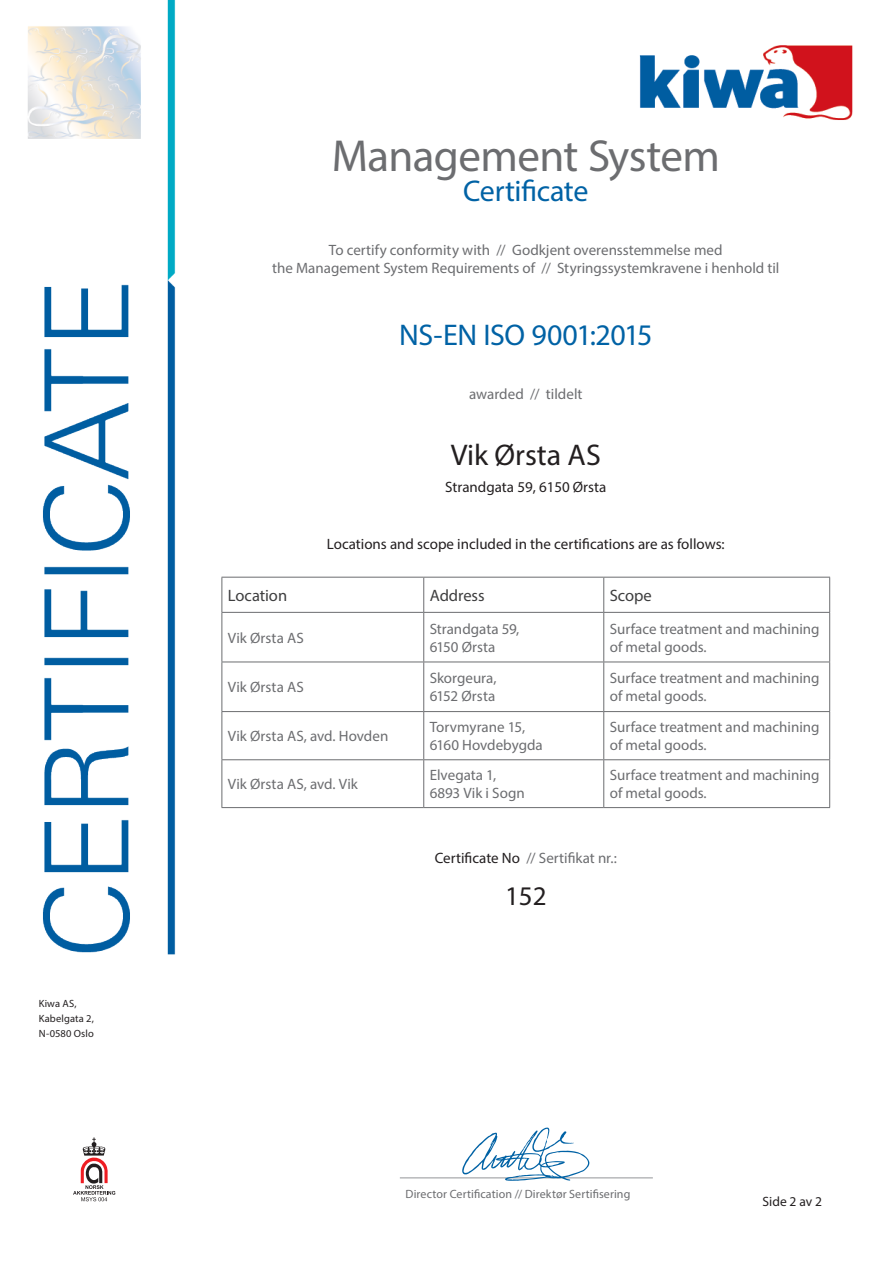
<style>
.page{position:relative;width:893px;height:1263px;background:#fff}
.page>*{position:absolute;margin:0;border:0;box-sizing:border-box;transform-origin:0 0}
.certificate_title{font:45px "Myriad Pro";letter-spacing:-.015em;color:#6c6d70}
.certificate{font:30px "Myriad Pro";letter-spacing:-.015em;color:#0062a5}
.t1{font:30px "Myriad Pro";color:#231f20}
.t2{font:27px "Myriad Pro";color:#231f20}
.explanation_text{font:16.5px "Myriad Pro";letter-spacing:-.005em;color:#3e3e3f}
.explanation_text-2{font:15px/18px "Myriad Pro";color:#6c6d70}
.t3{font:15px "Myriad Pro";color:#231f20}
.t4{font:13.5px "Myriad Pro";color:#231f20}
.t5{font:12px "Myriad Pro";letter-spacing:.01em;color:#6c6d70}
.t6{font:10.5px/15px "Myriad Pro";letter-spacing:.015em;color:#231f20}
.s1{color:#231f20}
</style>
<div class="page">
<img style="left:28px;top:0;width:825px;height:1202px">
<hr style="left:221px;top:577px;width:203px;height:1px;background:#6c6d70">
<hr style="left:221px;top:577px;width:1px;height:35px;background:#6c6d70">
<hr style="left:424px;top:577px;width:180px;height:1px;background:#6c6d70">
<hr style="left:423px;top:577px;width:1px;height:35px;background:#6c6d70">
<hr style="left:604px;top:577px;width:226px;height:1px;background:#6c6d70">
<hr style="left:603px;top:577px;width:1px;height:35px;background:#6c6d70">
<hr style="left:829px;top:577px;width:1px;height:35px;background:#6c6d70">
<hr style="left:221px;top:612px;width:203px;height:1px;background:#6c6d70">
<hr style="left:221px;top:613px;width:1px;height:49px;background:#6c6d70">
<hr style="left:424px;top:612px;width:180px;height:1px;background:#6c6d70">
<hr style="left:423px;top:613px;width:1px;height:49px;background:#6c6d70">
<hr style="left:604px;top:612px;width:226px;height:1px;background:#6c6d70">
<hr style="left:603px;top:613px;width:1px;height:49px;background:#6c6d70">
<hr style="left:829px;top:613px;width:1px;height:49px;background:#6c6d70">
<hr style="left:221px;top:662px;width:203px;height:1px;background:#6c6d70">
<hr style="left:221px;top:662px;width:1px;height:49px;background:#6c6d70">
<hr style="left:424px;top:662px;width:180px;height:1px;background:#6c6d70">
<hr style="left:423px;top:662px;width:1px;height:49px;background:#6c6d70">
<hr style="left:604px;top:662px;width:226px;height:1px;background:#6c6d70">
<hr style="left:603px;top:662px;width:1px;height:49px;background:#6c6d70">
<hr style="left:829px;top:662px;width:1px;height:49px;background:#6c6d70">
<hr style="left:221px;top:711px;width:203px;height:1px;background:#6c6d70">
<hr style="left:221px;top:712px;width:1px;height:47px;background:#6c6d70">
<hr style="left:424px;top:711px;width:180px;height:1px;background:#6c6d70">
<hr style="left:423px;top:712px;width:1px;height:47px;background:#6c6d70">
<hr style="left:604px;top:711px;width:226px;height:1px;background:#6c6d70">
<hr style="left:603px;top:712px;width:1px;height:47px;background:#6c6d70">
<hr style="left:829px;top:712px;width:1px;height:47px;background:#6c6d70">
<hr style="left:221px;top:759px;width:203px;height:1px;background:#6c6d70">
<hr style="left:221px;top:760px;width:1px;height:47px;background:#6c6d70">
<hr style="left:424px;top:759px;width:180px;height:1px;background:#6c6d70">
<hr style="left:423px;top:760px;width:1px;height:47px;background:#6c6d70">
<hr style="left:604px;top:759px;width:226px;height:1px;background:#6c6d70">
<hr style="left:603px;top:760px;width:1px;height:47px;background:#6c6d70">
<hr style="left:829px;top:760px;width:1px;height:47px;background:#6c6d70">
<hr style="left:221px;top:807px;width:203px;height:1px;background:#6c6d70">
<hr style="left:424px;top:807px;width:180px;height:1px;background:#6c6d70">
<hr style="left:604px;top:807px;width:226px;height:1px;background:#6c6d70">
<hr style="left:400px;top:1177px;width:253px;height:1px;background:#939598">
<svg style="left:462px;top:1127px;width:127px;height:54px"></svg>
<p class="t6" style="left:39px;top:995px;width:57px">Kiwa AS,<br>Kabelgata 2,<br>N-0580 Oslo</p>
<p class="certificate_title" style="left:332px;top:128px;width:390px">Management System</p>
<p class="certificate" style="left:463px;top:172px;width:127px">Certificate</p>
<p class="explanation_text-2" style="left:329px;top:240px;width:395px">To certify conformity with // Godkjent overensstemmelse med</p>
<p class="explanation_text-2" style="left:272px;top:258px;width:509px">the Management System Requirements of // Styringssystemkravene i henhold til</p>
<p class="certificate" style="left:399px;top:316px;width:255px">NS-EN ISO 9001:2015</p>
<p class="explanation_text-2" style="left:469px;top:384px;width:115px">awarded // tildelt</p>
<p class="t1" style="left:451px;top:436px;width:151px">Vik Ørsta AS</p>
<p class="t3" style="left:445px;top:477px;width:163px">Strandgata 59, 6150 Ørsta</p>
<p class="t3" style="left:327px;top:535px;width:399px">Locations and scope included in the certifications are as follows:</p>
<p class="explanation_text" style="left:228px;top:585px;width:61px">Location</p>
<p class="explanation_text" style="left:430px;top:585px;width:56px">Address</p>
<p class="explanation_text" style="left:610px;top:585px;width:44px">Scope</p>
<p class="explanation_text-2" style="left:228px;top:628px;width:77px">Vik Ørsta AS</p>
<p class="explanation_text-2" style="left:610px;top:619px;width:211px">Surface treatment and machining of metal goods.</p>
<p class="explanation_text-2" style="left:430px;top:619px;width:91px">Strandgata 59,</p>
<p class="explanation_text-2" style="left:430px;top:637px;width:67px">6150 Ørsta</p>
<p class="explanation_text-2" style="left:228px;top:678px;width:77px">Vik Ørsta AS</p>
<p class="explanation_text-2" style="left:228px;top:727px;width:162px">Vik Ørsta AS, avd. Hovden</p>
<p class="explanation_text-2" style="left:228px;top:775px;width:132px">Vik Ørsta AS, avd. Vik</p>
<p class="explanation_text-2" style="left:430px;top:669px;width:68px">Skorgeura,</p>
<p class="explanation_text-2" style="left:430px;top:687px;width:67px">6152 Ørsta</p>
<p class="explanation_text-2" style="left:610px;top:669px;width:211px">Surface treatment and machining of metal goods.</p>
<p class="explanation_text-2" style="left:430px;top:718px;width:97px">Torvmyrane 15,</p>
<p class="explanation_text-2" style="left:430px;top:736px;width:115px">6160 Hovdebygda</p>
<p class="explanation_text-2" style="left:610px;top:718px;width:211px">Surface treatment and machining of metal goods.</p>
<p class="explanation_text-2" style="left:430px;top:766px;width:68px">Elvegata 1,</p>
<p class="explanation_text-2" style="left:430px;top:784px;width:97px">6893 Vik i Sogn</p>
<p class="explanation_text-2" style="left:610px;top:766px;width:211px">Surface treatment and machining of metal goods.</p>
<p class="explanation_text-2" style="left:435px;top:848px;width:184px"><span class="s1">Certificate No</span> // Sertifikat nr.:</p>
<p class="t2" style="left:505px;top:879px;width:43px">152</p>
<p class="t5" style="left:406px;top:1187px;width:226px">Director Certification // Direktør Sertifisering</p>
<p class="t4" style="left:763px;top:1193px;width:61px">Side 2 av 2</p>
</div>
